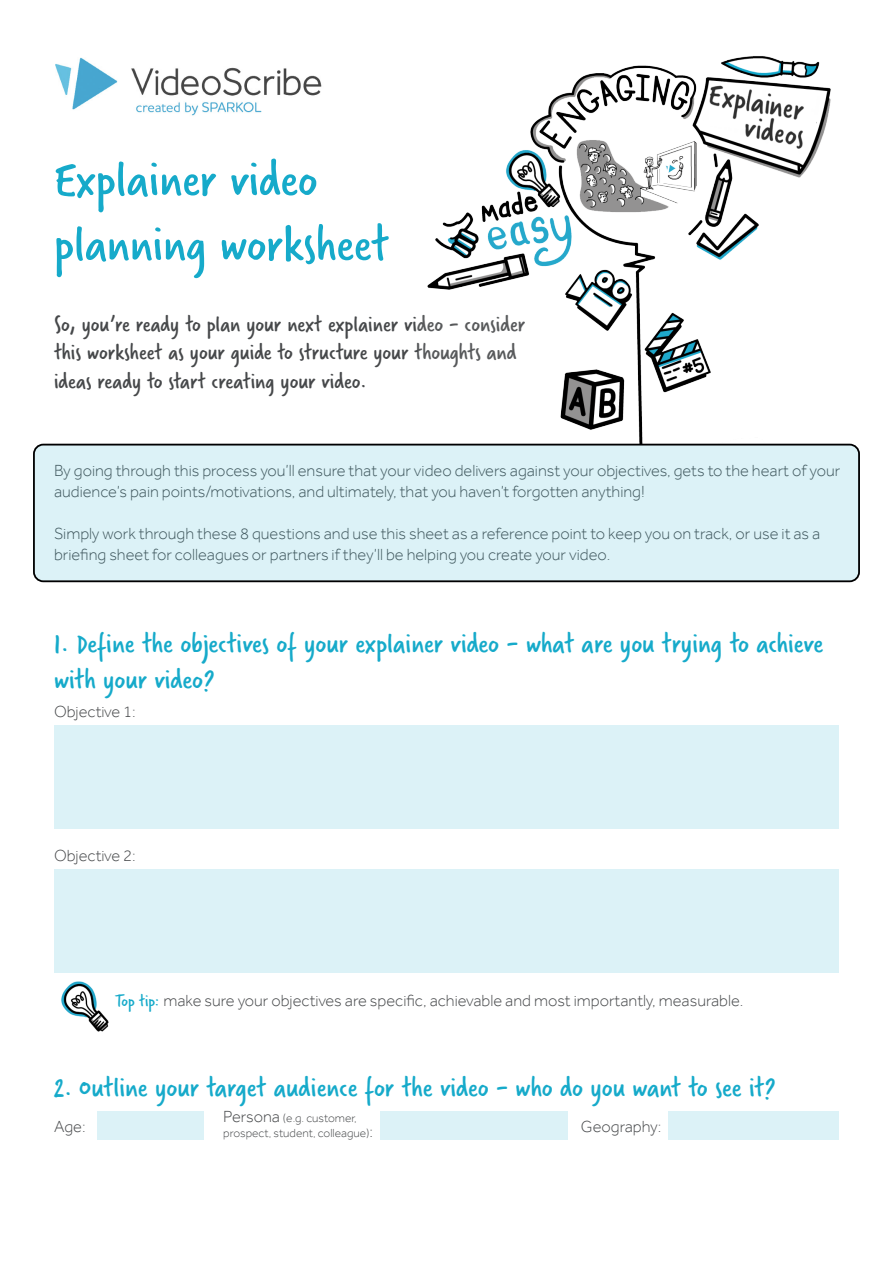
<style>
.page{position:relative;width:893px;height:1263px;background:#fff}
.page>*{position:absolute;margin:0;border:0;box-sizing:border-box;transform-origin:0 0}
.t1{font:54px "Verveine W01";color:#16aaca}
.t2{font:30px/36px "Verveine W01";color:#16aaca}
.t3{font:24px/28.8px "Verveine W01";color:#46484a}
.t4{font:300 16.5px/21px "Effra";color:#46484a}
.t5{font:300 12px "Effra";color:#46484a}
.s1{font-family:"Verveine W01";font-weight:400;font-size:18px;color:#16aaca}
.s2{font-size:16.5px}
</style>
<div class="page">
<div style="left:98px;top:1111px;width:106px;height:29px;background:#dcf2f7"></div>
<div style="left:380px;top:1111px;width:187px;height:29px;background:#dcf2f7"></div>
<div style="left:669px;top:1111px;width:170px;height:29px;background:#dcf2f7"></div>
<img style="left:418px;top:56px;width:421px;height:388px">
<img style="left:61px;top:981px;width:48px;height:51px">
<div style="left:54px;top:725px;width:785px;height:104px;background:#dcf2f7"></div>
<div style="left:34px;top:445px;width:825px;height:136px;background:#dcf2f7;border-radius:9px"></div>
<div style="left:33px;top:444px;width:827px;height:138px;border:2px solid #000001;border-radius:9px"></div>
<img style="left:55px;top:57px;width:267px;height:59px">
<div style="left:54px;top:868px;width:785px;height:104px;background:#dcf2f7"></div>
<p class="t1" style="left:54px;top:143px;width:265px">Explainer video</p>
<p class="t1" style="left:54px;top:208px;width:336px">planning worksheet</p>
<p class="t3" style="left:54px;top:309px;width:473px">So, you’re ready to plan your next explainer video - consider this worksheet as your guide to structure your thoughts and ideas ready to start creating your video.</p>
<p class="t4" style="left:54px;top:460px;width:788px">By going through this process you’ll ensure that your video delivers against your objectives, gets to the heart of your audience’s pain points/motivations, and ultimately, that you haven’t forgotten anything!</p>
<p class="t4" style="left:54px;top:523px;width:768px">Simply work through these 8 questions and use this sheet as a reference point to keep you on track, or use it as a briefing sheet for colleagues or partners if they’ll be helping you create your video.</p>
<p class="t2" style="left:54px;top:626px;width:771px">1. Define the objectives of your explainer video - what are you trying to achieve with your video?</p>
<p class="t4" style="left:54px;top:700px;width:83px">Objective 1:</p>
<p class="t4" style="left:54px;top:844px;width:83px">Objective 2:</p>
<p class="t4" style="left:115px;top:990px;width:630px"><span class="s1">Top tip:</span> make sure your objectives are specific, achievable and most importantly, measurable.</p>
<p class="t2" style="left:54px;top:1069px;width:723px">2. Outline your target audience for the video - who do you want to see it?</p>
<p class="t4" style="left:54px;top:1116px;width:33px">Age:</p>
<p class="t5" style="left:223px;top:1112px;width:135px"><span class="s2">Persona</span> (e.g. customer,</p>
<p class="t5" style="left:223px;top:1127px;width:151px">prospect, student, colleague)<span class="s2">:</span></p>
<p class="t4" style="left:581px;top:1116px;width:82px">Geography:</p>
</div>
